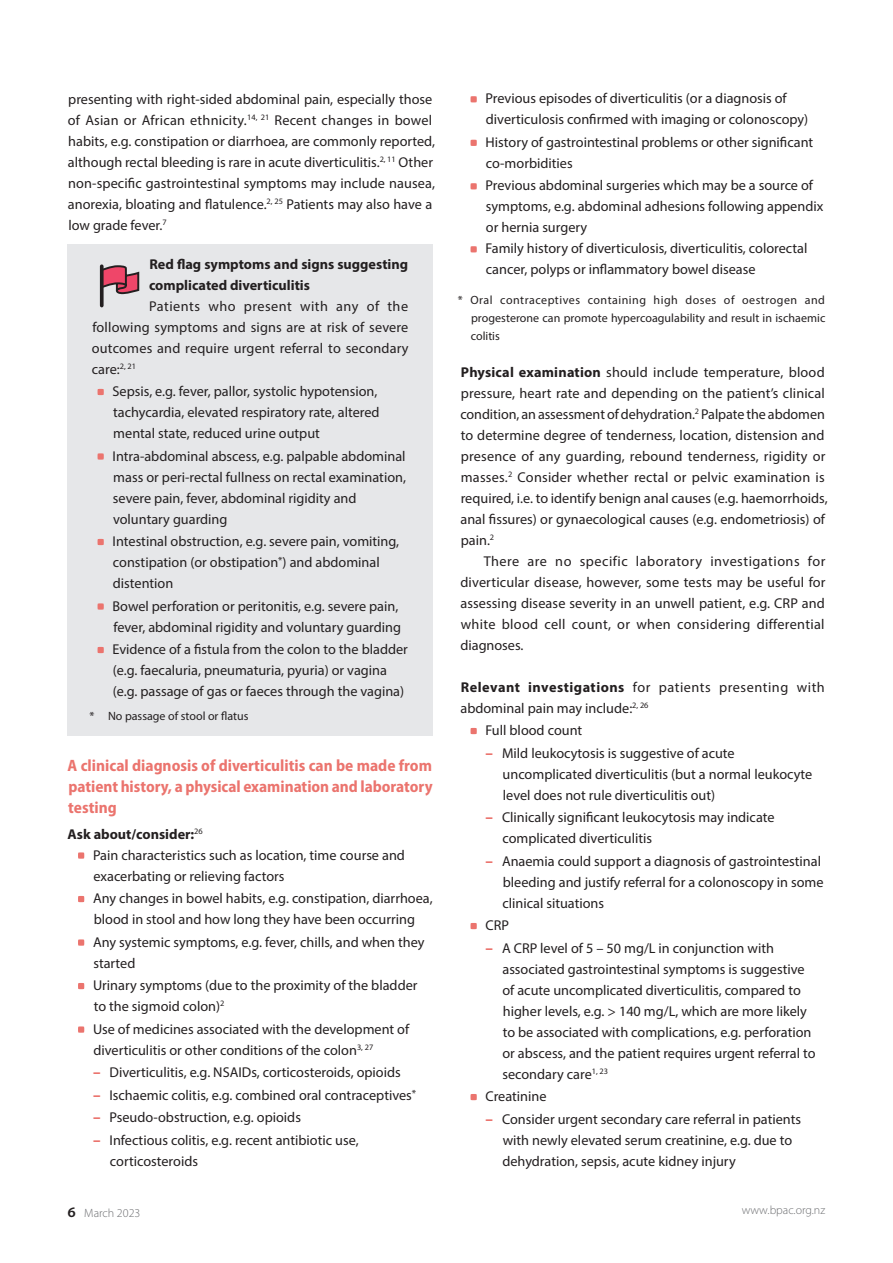
<style>
.page{position:relative;width:893px;height:1263px;background:#fff}
.page>*{position:absolute;margin:0;border:0;box-sizing:border-box;transform-origin:0 0}
.B_head{font:700 semi-condensed 16.5px/21px "Myriad Pro";color:#eb746e;text-align:justify}
.Bullet_List{font:14.25px/21px "Myriad Pro";color:#231f20}
.Body{font:14.25px/21px "Myriad Pro";color:#231f20}
.Body-Shading{font:14.25px/21px "Myriad Pro";color:#231f20}
.Body-First_Line_Inde{font:14.25px/21px "Myriad Pro";letter-spacing:.02em;color:#231f20;text-align:justify}
.Body_Line_Space{font:14.25px/21px "Myriad Pro";letter-spacing:.025em;color:#231f20}
.Body-Shading-2{font:700 14.25px/21px "Myriad Pro";color:#231f20}
.Body-2{font:700 14.25px "Myriad Pro";color:#231f20}
.Footnote{font:12px/18px "Myriad Pro";letter-spacing:.005em;color:#231f20;text-align:justify}
.t1{font:300 12px "Myriad Pro";color:#6c6d70}
.Body-Shading-3{font:12px "Myriad Pro";color:#231f20}
.s1{font-weight:900;font-size:15px;color:#eb746e}
.s2{font-weight:700}
.s3{font-weight:600;font-size:15.75px;color:#231f20}
</style>
<div class="page">
<div style="left:68px;top:244px;width:365px;height:61px;background:#e6e7e9"></div>
<div style="left:68px;top:286px;width:365px;height:103px;background:#e6e7e9"></div>
<div style="left:68px;top:372px;width:365px;height:82px;background:#e6e7e9"></div>
<div style="left:68px;top:436px;width:365px;height:103px;background:#e6e7e9"></div>
<div style="left:68px;top:522px;width:365px;height:82px;background:#e6e7e9"></div>
<div style="left:68px;top:586px;width:365px;height:61px;background:#e6e7e9"></div>
<div style="left:68px;top:630px;width:365px;height:82px;background:#e6e7e9"></div>
<div style="left:68px;top:696px;width:365px;height:40px;background:#e6e7e9"></div>
<svg style="left:100px;top:264px;width:40px;height:31px"></svg>
<svg style="left:100px;top:266px;width:4px;height:40px"></svg>
<svg style="left:97px;top:389px;width:7px;height:6px"></svg>
<svg style="left:97px;top:453px;width:7px;height:7px"></svg>
<svg style="left:97px;top:539px;width:7px;height:6px"></svg>
<svg style="left:97px;top:603px;width:7px;height:7px"></svg>
<svg style="left:97px;top:647px;width:7px;height:6px"></svg>
<svg style="left:78px;top:852px;width:6px;height:7px"></svg>
<svg style="left:78px;top:896px;width:6px;height:6px"></svg>
<svg style="left:78px;top:939px;width:6px;height:7px"></svg>
<svg style="left:78px;top:983px;width:6px;height:6px"></svg>
<svg style="left:78px;top:1026px;width:6px;height:7px"></svg>
<svg style="left:470px;top:96px;width:7px;height:7px"></svg>
<svg style="left:470px;top:140px;width:7px;height:6px"></svg>
<svg style="left:470px;top:183px;width:7px;height:7px"></svg>
<svg style="left:470px;top:246px;width:7px;height:7px"></svg>
<svg style="left:470px;top:728px;width:7px;height:6px"></svg>
<svg style="left:470px;top:923px;width:7px;height:6px"></svg>
<svg style="left:470px;top:1094px;width:7px;height:6px"></svg>
<p class="Body" style="left:68px;top:88px;width:369px">presenting with right-sided abdominal pain, especially those of Asian or African ethnicity.<sup>14,</sup> <sup>21</sup> Recent changes in bowel habits, e.g. constipation or diarrhoea, are commonly reported, although rectal bleeding is rare in acute diverticulitis.<sup>2,</sup> <sup>11</sup> Other non-specific gastrointestinal symptoms may include nausea, anorexia, bloating and flatulence.<sup>2,</sup> <sup>25</sup> Patients may also have a low grade fever.<sup>7</sup></p>
<p class="Body-Shading-2" style="left:149px;top:253px;width:261px">Red flag symptoms and signs suggesting complicated diverticulitis</p>
<p class="Body-Shading" style="left:92px;top:295px;width:318px;text-align:justify;text-indent:57px">Patients who present with any of the following symptoms and signs are at risk of severe outcomes and require urgent referral to secondary care:<sup>2,</sup> <sup>21</sup></p>
<p class="Body-Shading" style="left:112px;top:380px;width:269px">Sepsis, e.g. fever, pallor, systolic hypotension, tachycardia, elevated respiratory rate, altered mental state, reduced urine output</p>
<p class="Body-Shading" style="left:112px;top:445px;width:295px">Intra-abdominal abscess, e.g. palpable abdominal mass or peri-rectal fullness on rectal examination, severe pain, fever, abdominal rigidity and voluntary guarding</p>
<p class="Body-Shading" style="left:112px;top:530px;width:288px">Intestinal obstruction, e.g. severe pain, vomiting, constipation (or obstipation<sup>*</sup>) and abdominal distention</p>
<p class="Body-Shading" style="left:112px;top:595px;width:290px">Bowel perforation or peritonitis, e.g. severe pain, fever, abdominal rigidity and voluntary guarding</p>
<p class="Body-Shading" style="left:112px;top:638px;width:297px">Evidence of a fistula from the colon to the bladder (e.g. faecaluria, pneumaturia, pyuria) or vagina (e.g. passage of gas or faeces through the vagina)</p>
<p class="Body-Shading-3" style="left:89px;top:709px;width:160px">* No passage of stool or flatus</p>
<p class="B_head" style="left:68px;top:755px;width:366px">A clinical diagnosis of diverticulitis can be made from patient history, a physical examination and laboratory testing</p>
<p class="Body-2" style="left:68px;top:824px;width:137px">Ask about/consider:<sup>26</sup></p>
<p class="Bullet_List" style="left:93px;top:844px;width:313px">Pain characteristics such as location, time course and exacerbating or relieving factors</p>
<p class="Bullet_List" style="left:93px;top:887px;width:341px">Any changes in bowel habits, e.g. constipation, diarrhoea, blood in stool and how long they have been occurring</p>
<p class="Bullet_List" style="left:93px;top:931px;width:333px">Any systemic symptoms, e.g. fever, chills, and when they started</p>
<p class="Bullet_List" style="left:93px;top:974px;width:326px">Urinary symptoms (due to the proximity of the bladder to the sigmoid colon)<sup>2</sup></p>
<p class="Bullet_List" style="left:93px;top:1018px;width:318px">Use of medicines associated with the development of diverticulitis or other conditions of the colon<sup>3,</sup> <sup>27</sup></p>
<p class="Bullet_List" style="left:93px;top:1061px;width:309px"><span class="s1">–</span> Diverticulitis, e.g. NSAIDs, corticosteroids, opioids</p>
<p class="Bullet_List" style="left:93px;top:1084px;width:325px"><span class="s1">–</span> Ischaemic colitis, e.g. combined oral contraceptives<sup>*</sup></p>
<p class="Bullet_List" style="left:93px;top:1106px;width:209px"><span class="s1">–</span> Pseudo-obstruction, e.g. opioids</p>
<p class="Bullet_List" style="left:110px;top:1129px;width:250px;text-indent:-17px"><span class="s1">–</span> Infectious colitis, e.g. recent antibiotic use, corticosteroids</p>
<p class="Bullet_List" style="left:485px;top:88px;width:324px">Previous episodes of diverticulitis (or a diagnosis of diverticulosis confirmed with imaging or colonoscopy)</p>
<p class="Bullet_List" style="left:485px;top:131px;width:329px">History of gastrointestinal problems or other significant co-morbidities</p>
<p class="Bullet_List" style="left:485px;top:175px;width:339px">Previous abdominal surgeries which may be a source of symptoms, e.g. abdominal adhesions following appendix or hernia surgery</p>
<p class="Bullet_List" style="left:485px;top:238px;width:323px">Family history of diverticulosis, diverticulitis, colorectal cancer, polyps or inflammatory bowel disease</p>
<p class="Footnote" style="left:471px;top:291px;width:356px;text-indent:-13px">* Oral contraceptives containing high doses of oestrogen and progesterone can promote hypercoagulability and result in ischaemic colitis</p>
<p class="Body" style="left:460px;top:361px;width:369px"><span class="s2">Physical examination</span> should include temperature, blood pressure, heart rate and depending on the patient’s clinical condition, an assessment of dehydration.<sup>2</sup> Palpate the abdomen to determine degree of tenderness, location, distension and presence of any guarding, rebound tenderness, rigidity or masses.<sup>2</sup> Consider whether rectal or pelvic examination is required, i.e. to identify benign anal causes (e.g. haemorrhoids, anal fissures) or gynaecological causes (e.g. endometriosis) of pain.<sup>2</sup></p>
<p class="Body-First_Line_Inde" style="left:460px;top:550px;width:367px;text-indent:23px">There are no specific laboratory investigations for diverticular disease, however, some tests may be useful for assessing disease severity in an unwell patient, e.g. CRP and white blood cell count, or when considering differential diagnoses.</p>
<p class="Body_Line_Space" style="left:460px;top:676px;width:366px"><span class="s2">Relevant investigations</span> for patients presenting with abdominal pain may include:<sup>2,</sup> <sup>26</sup></p>
<p class="Bullet_List" style="left:485px;top:719px;width:98px">Full blood count</p>
<p class="Bullet_List" style="left:503px;top:742px;width:311px;text-indent:-17px"><span class="s1">–</span> Mild leukocytosis is suggestive of acute uncomplicated diverticulitis (but a normal leukocyte level does not rule diverticulitis out)</p>
<p class="Bullet_List" style="left:502px;top:806px;width:274px;text-indent:-17px"><span class="s1">–</span> Clinically significant leukocytosis may indicate complicated diverticulitis</p>
<p class="Bullet_List" style="left:502px;top:850px;width:323px;text-indent:-17px"><span class="s1">–</span> Anaemia could support a diagnosis of gastrointestinal bleeding and justify referral for a colonoscopy in some clinical situations</p>
<p class="Bullet_List" style="left:485px;top:914px;width:25px">CRP</p>
<p class="Bullet_List" style="left:502px;top:937px;width:315px;text-indent:-17px"><span class="s1">–</span> A CRP level of 5 – 50 mg/L in conjunction with associated gastrointestinal symptoms is suggestive of acute uncomplicated diverticulitis, compared to higher levels, e.g. &gt; 140 mg/L, which are more likely to be associated with complications, e.g. perforation or abscess, and the patient requires urgent referral to secondary care<sup>1,</sup> <sup>23</sup></p>
<p class="Bullet_List" style="left:485px;top:1085px;width:63px">Creatinine</p>
<p class="Bullet_List" style="left:502px;top:1108px;width:300px;text-indent:-17px"><span class="s1">–</span> Consider urgent secondary care referral in patients with newly elevated serum creatinine, e.g. due to dehydration, sepsis, acute kidney injury</p>
<p class="t1" style="left:68px;top:1206px;width:74px"><span class="s3">6</span> March 2023</p>
<p class="t1" style="left:742px;top:1202px;width:85px">www.bpac.org.nz</p>
</div>
